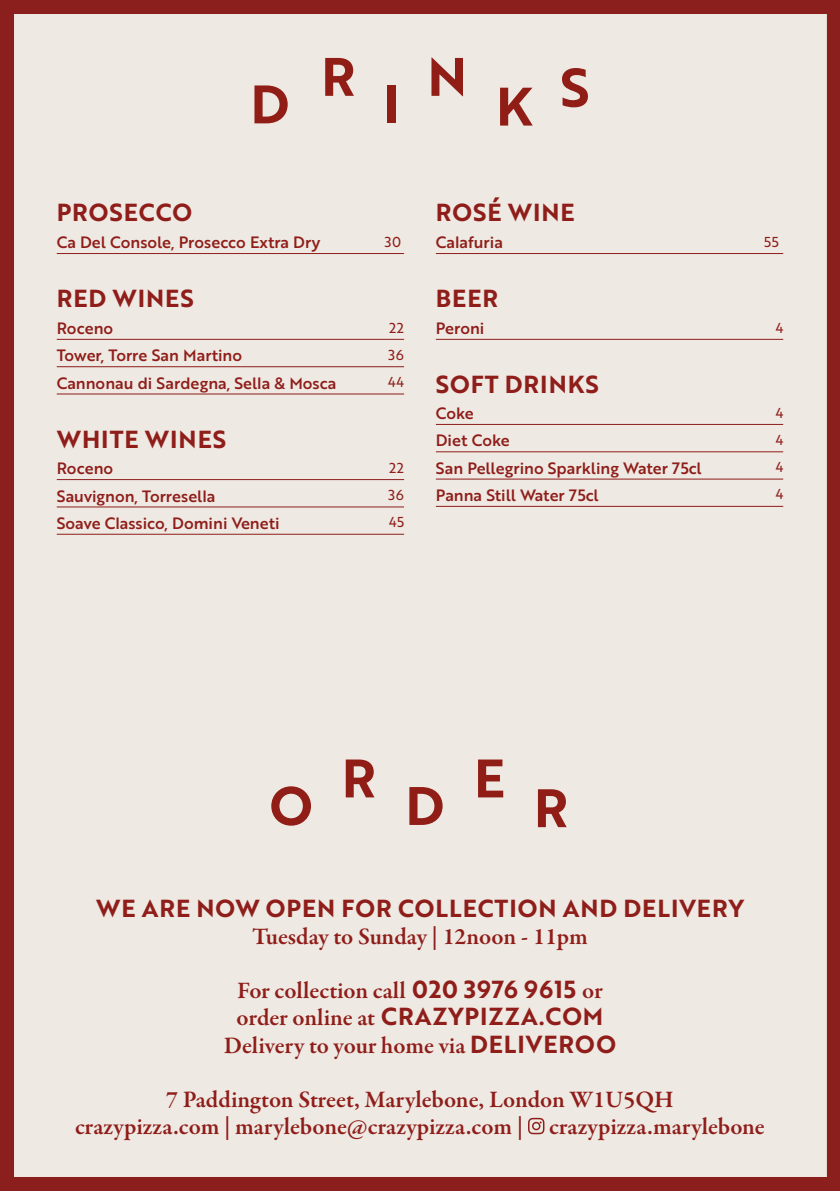
<style>
.page{position:relative;width:840px;height:1191px;background:#fff}
.page>*{position:absolute;margin:0;border:0;box-sizing:border-box;transform-origin:0 0}
.t1{font:52.6px "Brother 1816 Bold";color:#901e17}
.t2{font:600 24px/27.2px "Garamond Premr Pro";color:#8f1d1a;text-align:center}
.t3{font:24px "Brother 1816 Bold";letter-spacing:.04em;color:#8f1d1a}
.t4{font:16px/27.2px "Brother 1816 Medium";color:#8f1d1a}
.t5{font:14px/27.2px "Brother 1816 Regular";letter-spacing:.04em;color:#8f1d1a;text-align:justify}
.s1{font-family:"Brother 1816 Bold";font-weight:400}
.s2{font-family:"Garamond Premr Pro";font-weight:600}
</style>
<div class="page">
<div style="left:0;top:0;width:839px;height:1191px;background:#eee9e2"></div>
<hr style="left:57px;top:253px;width:347px;height:1px;background:#8f1d1a">
<hr style="left:57px;top:339px;width:347px;height:1px;background:#8f1d1a">
<hr style="left:435px;top:339px;width:347px;height:1px;background:#8f1d1a">
<hr style="left:57px;top:479px;width:347px;height:1px;background:#8f1d1a">
<hr style="left:435px;top:253px;width:347px;height:1px;background:#8f1d1a">
<svg style="left:527px;top:1117px;width:17px;height:17px"></svg>
<hr style="left:57px;top:366px;width:347px;height:1px;background:#8f1d1a">
<hr style="left:57px;top:506px;width:347px;height:1px;background:#8f1d1a">
<hr style="left:57px;top:394px;width:347px;height:1px;background:#8f1d1a">
<hr style="left:57px;top:534px;width:347px;height:1px;background:#8f1d1a">
<hr style="left:435px;top:424px;width:347px;height:1px;background:#8f1d1a">
<hr style="left:435px;top:451px;width:347px;height:1px;background:#8f1d1a">
<hr style="left:435px;top:479px;width:347px;height:1px;background:#8f1d1a">
<hr style="left:435px;top:506px;width:347px;height:1px;background:#8f1d1a">
<h2 class="t3" style="left:57px;top:195px;width:137px">PROSECCO</h2>
<h1 class="t1" style="left:250px;top:64px;width:40px">D</h1>
<h1 class="t1" style="left:321px;top:37px;width:36px">R</h1>
<h1 class="t1" style="left:383px;top:64px;width:18px">I</h1>
<h1 class="t1" style="left:427px;top:37px;width:41px">N</h1>
<h1 class="t1" style="left:495px;top:57px;width:95px">K S</h1>
<h2 class="t3" style="left:435px;top:195px;width:140px">ROSÉ WINE</h2>
<p class="t4" style="left:57px;top:228px;width:265px">Ca Del Console, Prosecco Extra Dry</p>
<p class="t5" style="left:385px;top:228px;width:18px">30</p>
<p class="t4" style="left:435px;top:228px;width:68px">Calafuria</p>
<h2 class="t3" style="left:57px;top:280px;width:138px">RED WINES</h2>
<h2 class="t3" style="left:435px;top:280px;width:64px">BEER</h2>
<p class="t5" style="left:763px;top:228px;width:16px">55</p>
<p class="t5" style="left:387px;top:313px;width:18px">22<br>36<br>44</p>
<p class="t5" style="left:775px;top:313px;width:9px">4</p>
<p class="t4" style="left:57px;top:314px;width:281px">Roceno<br>Tower, Torre San Martino<br>Cannonau di Sardegna, Sella &amp; Mosca</p>
<p class="t4" style="left:435px;top:314px;width:50px">Peroni</p>
<h2 class="t3" style="left:435px;top:366px;width:164px">SOFT DRINKS</h2>
<h2 class="t3" style="left:57px;top:420px;width:171px">WHITE WINES</h2>
<p class="t4" style="left:57px;top:454px;width:224px">Roceno<br>Sauvignon, Torresella<br>Soave Classico, Domini Veneti</p>
<p class="t5" style="left:388px;top:454px;width:17px">22<br>36<br>45</p>
<p class="t4" style="left:435px;top:399px;width:267px">Coke<br>Diet Coke<br>San Pellegrino Sparkling Water 75cl<br>Panna Still Water 75cl</p>
<p class="t5" style="left:775px;top:398px;width:9px">4<br>4<br>4<br>4</p>
<h1 class="t1" style="left:269px;top:766px;width:45px">O</h1>
<h1 class="t1" style="left:341px;top:738px;width:36px">R</h1>
<h1 class="t1" style="left:405px;top:766px;width:40px">D</h1>
<h1 class="t1" style="left:473px;top:738px;width:32px">E</h1>
<h1 class="t1" style="left:533px;top:768px;width:36px">R</h1>
<h2 class="t3" style="left:96px;top:889px;width:648px">WE ARE NOW OPEN FOR COLLECTION AND DELIVERY</h2>
<h2 class="t2" style="left:252px;top:923px;width:337px">Tuesday to Sunday | 12noon - 11pm</h2>
<h2 class="t2" style="left:237px;top:977px;width:367px">For collection call <span class="s1">020 3976 9615</span> or</h2>
<h2 class="t3" style="left:236px;top:998px;width:368px"><span class="s2">order online at</span> CRAZYPIZZA.COM</h2>
<h2 class="t2" style="left:224px;top:1032px;width:393px">Delivery to your home via <span class="s1">DELIVEROO</span></h2>
<h2 class="t2" style="left:75px;top:1086px;width:691px">7 Paddington Street, Marylebone, London W1U5QH<br>crazypizza.com | marylebone@crazypizza.com | crazypizza.marylebone</h2>
</div>
